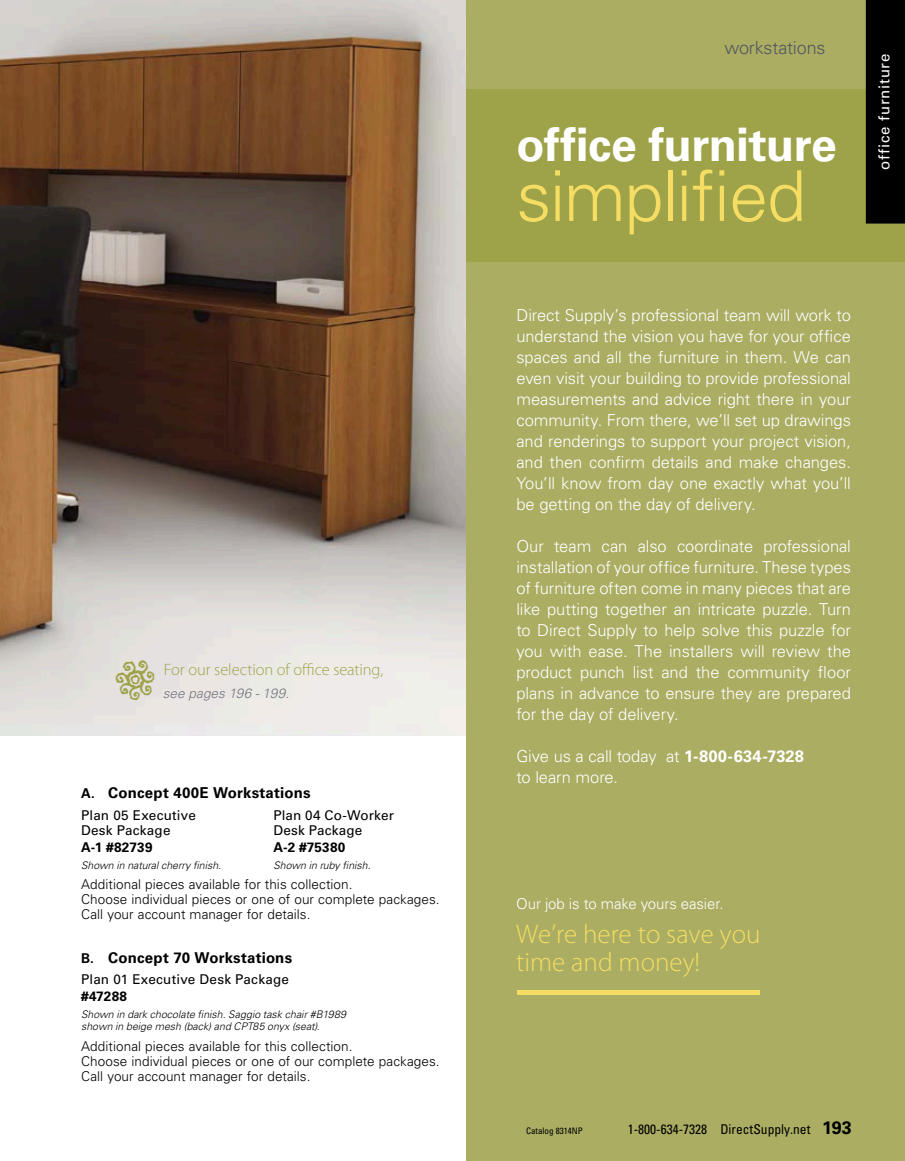
<style>
.page{position:relative;width:905px;height:1161px;background:#fff}
.page>*{position:absolute;margin:0;border:0;box-sizing:border-box;transform-origin:0 0}
.t1{font:300 70.2px "Univers LT Std";letter-spacing:-.02em;color:#f5dd64}
.t2{font:700 46.2px "Univers LT Std";letter-spacing:-.01em;color:#fff}
.t3{font:300 27px/28.5px "Myriad Pro";color:#f5dd64}
.t4{font:300 18px "Univers LT Std";letter-spacing:-.01em;color:#535761}
.t5{font:300 16.5px/21px "Univers LT Std";letter-spacing:-.005em;color:#fff}
.t6{font:300 16.5px "Myriad Pro";letter-spacing:-.005em;color:#9ea349}
.t7{font:700 15px "Univers LT Std";letter-spacing:.015em;color:#000}
.t8{font:300 15px "Univers LT Std";letter-spacing:-.01em;color:#fff}
.t9{font:15px "Univers LT Std";letter-spacing:.05em;color:#fff}
.t10{font:300 13.5px/15px "Univers LT Std";letter-spacing:.005em;color:#000}
.t11{font:13.5px/15px "Univers LT Std";letter-spacing:.015em;color:#000}
.t12{font:condensed 13.5px "Univers LT Std";color:#000}
.t13{font:700 13.5px "Univers LT Std";letter-spacing:.015em;color:#000}
.t14{font:italic 300 13.5px "Univers LT Std";letter-spacing:.005em;color:#747780}
.t15{font:italic 300 10.5px/12px "Univers LT Std";color:#000}
.t16{font:condensed 9px "Univers LT Std";color:#000}
.s1{font-size:13.5px}
.s2{font-weight:700}
.s3{font-weight:700;font-stretch:normal;font-size:18px}
</style>
<div class="page">
<img style="left:0;top:0;width:466px;height:736px">
<div style="left:466px;top:0;width:438px;height:1161px;background:#aaad62"></div>
<div style="left:466px;top:89px;width:438px;height:173px;background:#9ea349"></div>
<hr style="left:517px;top:991px;width:243px;height:4px;background:#f5dd64">
<div style="left:865px;top:0;width:39px;height:224px;background:#000"></div>
<div style="left:116px;top:660px;width:38px;height:40px;background:#e6e1e1"></div>
<p class="t6" style="left:164px;top:660px;width:221px">For our selection of office seating,</p>
<p class="t14" style="left:163px;top:685px;width:128px">see pages 196 - 199.</p>
<p class="t7" style="left:81px;top:784px;width:231px"><span class="s1">A.</span> Concept 400E Workstations</p>
<p class="t11" style="left:81px;top:808px;width:116px">Plan 05 Executive<br>Desk Package</p>
<p class="t13" style="left:81px;top:839px;width:73px">A-1 #82739</p>
<p class="t15" style="left:81px;top:859px;width:141px">Shown in natural cherry finish.</p>
<p class="t11" style="left:273px;top:808px;width:122px">Plan 04 Co-Worker<br>Desk Package</p>
<p class="t13" style="left:273px;top:839px;width:73px">A-2 #75380</p>
<p class="t15" style="left:273px;top:859px;width:99px">Shown in ruby finish.</p>
<p class="t10" style="left:81px;top:877px;width:357px">Additional pieces available for this collection.<br>Choose individual pieces or one of our complete packages.<br>Call your account manager for details.</p>
<p class="t7" style="left:81px;top:949px;width:212px"><span class="s1">B.</span> Concept 70 Workstations</p>
<p class="t11" style="left:81px;top:972px;width:209px">Plan 01 Executive Desk Package</p>
<p class="t13" style="left:81px;top:988px;width:47px">#47288</p>
<p class="t15" style="left:81px;top:1009px;width:266px">Shown in dark chocolate finish. Saggio task chair #B1989 shown in beige mesh (back) and CPT85 onyx (seat).</p>
<p class="t10" style="left:81px;top:1038px;width:357px">Additional pieces available for this collection.<br>Choose individual pieces or one of our complete packages.<br>Call your account manager for details.</p>
<p class="t4" style="left:724px;top:36px;width:103px">workstations</p>
<h2 class="t2" style="left:516px;top:118px;width:322px">office furniture</h2>
<h1 class="t1" style="left:516px;top:154px;width:291px">simplified</h1>
<p class="t9" style="left:875px;top:170px;width:118px;rotate:-90deg">office furniture</p>
<p class="t5" style="left:516px;top:304px;width:336px">Direct Supply’s professional team will work to understand the vision you have for your office spaces and all the furniture in them. We can even visit your building to provide professional measurements and advice right there in your community. From there, we’ll set up drawings and renderings to support your project vision, and then confirm details and make changes.<br>You’ll know from day one exactly what you’ll be getting on the day of delivery.</p>
<p class="t5" style="left:516px;top:536px;width:336px;text-align:justify">Our team can also coordinate professional installation of your office furniture. These types of furniture often come in many pieces that are like putting together an intricate puzzle. Turn to Direct Supply to help solve this puzzle for you with ease. The installers will review the product punch list and the community floor plans in advance to ensure they are prepared for the day of delivery.</p>
<p class="t5" style="left:516px;top:746px;width:289px">Give us a call today at <span class="s2">1-800-634-7328 </span>to learn more.</p>
<p class="t8" style="left:516px;top:895px;width:206px">Our job is to make yours easier.</p>
<h3 class="t3" style="left:516px;top:920px;width:246px">We’re here to save you time and money!</h3>
<p class="t16" style="left:526px;top:1125px;width:58px">Catalog 8314NP</p>
<p class="t12" style="left:627px;top:1121px;width:225px">1-800-634-7328 DirectSupply.net <span class="s3">193</span></p>
</div>
